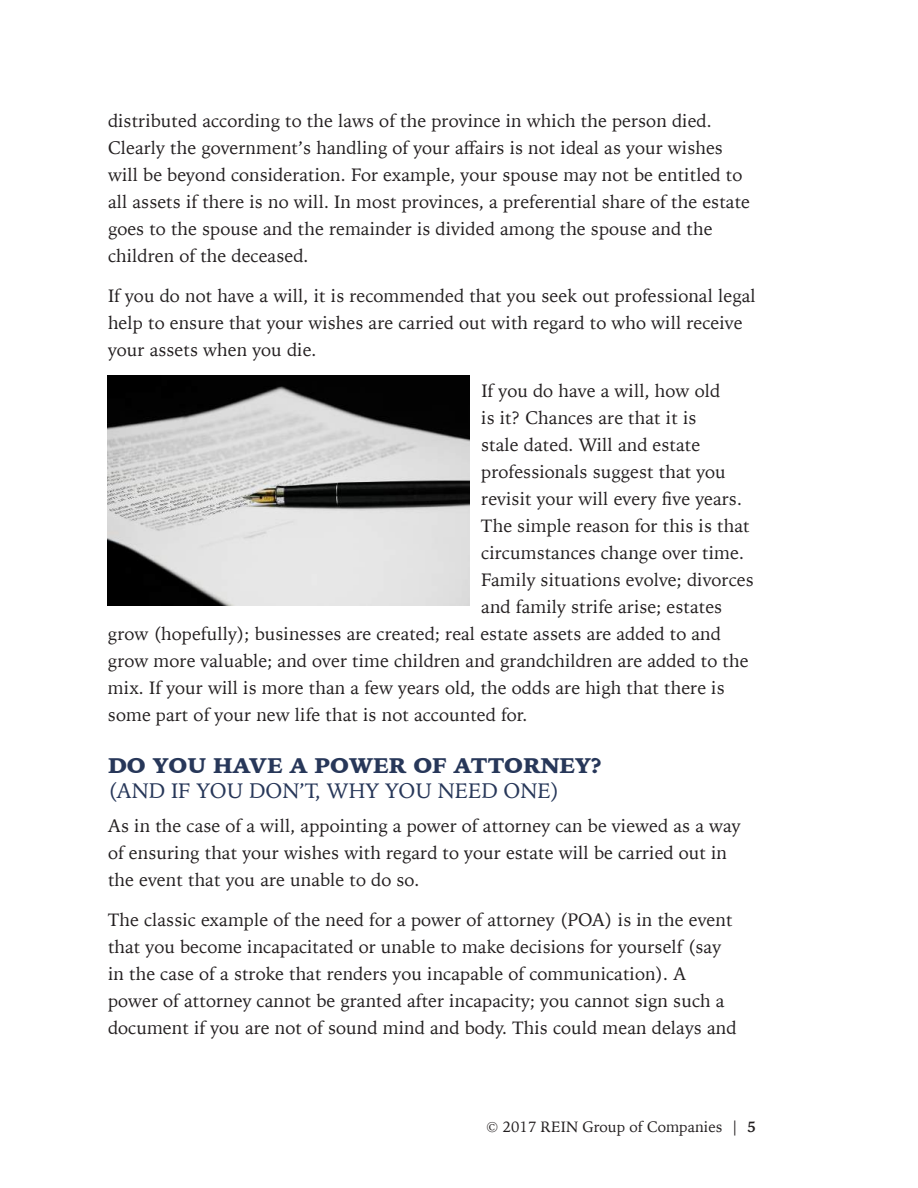
<style>
.page{position:relative;width:918px;height:1188px;background:#fff}
.page>*{position:absolute;margin:0;border:0;box-sizing:border-box;transform-origin:0 0}
.t1{font:21px "Iowan Old Style";color:#273759}
.t2{font:900 21px "Iowan Old Style";color:#273759}
.t3{font:18px/27px "Iowan Old Style";letter-spacing:.005em;color:#231f20}
.t4{font:15px "Iowan Old Style";letter-spacing:.005em;color:#231f20}
.s1{font-weight:700}
</style>
<div class="page">
<img style="left:107px;top:375px;width:362px;height:230px">
<p class="t3" style="left:108px;top:106px;width:644px">distributed according to the laws of the province in which the person died.<br>Clearly the government’s handling of your affairs is not ideal as your wishes will be beyond consideration. For example, your spouse may not be entitled to all assets if there is no will. In most provinces, a preferential share of the estate goes to the spouse and the remainder is divided among the spouse and the children of the deceased.</p>
<p class="t3" style="left:108px;top:282px;width:649px">If you do not have a will, it is recommended that you seek out professional legal help to ensure that your wishes are carried out with regard to who will receive your assets when you die.</p>
<p class="t3" style="left:481px;top:376px;width:240px">If you do have a will, how old</p>
<p class="t3" style="left:481px;top:403px;width:217px">is it? Chances are that it is</p>
<p class="t3" style="left:481px;top:430px;width:220px">stale dated. Will and estate</p>
<p class="t3" style="left:481px;top:457px;width:246px">professionals suggest that you</p>
<p class="t3" style="left:481px;top:484px;width:262px">revisit your will every five years.</p>
<p class="t3" style="left:481px;top:511px;width:270px">The simple reason for this is that</p>
<p class="t3" style="left:481px;top:538px;width:264px">circumstances change over time.</p>
<p class="t3" style="left:481px;top:565px;width:274px">Family situations evolve; divorces</p>
<p class="t3" style="left:481px;top:592px;width:242px">and family strife arise; estates</p>
<p class="t3" style="left:108px;top:619px;width:615px">grow (hopefully); businesses are created; real estate assets are added to and</p>
<p class="t3" style="left:108px;top:646px;width:642px">grow more valuable; and over time children and grandchildren are added to the</p>
<p class="t3" style="left:108px;top:673px;width:618px">mix. If your will is more than a few years old, the odds are high that there is</p>
<p class="t3" style="left:108px;top:700px;width:421px">some part of your new life that is not accounted for.</p>
<p class="t2" style="left:108px;top:751px;width:495px">DO YOU HAVE A POWER OF ATTORNEY?</p>
<p class="t1" style="left:108px;top:772px;width:453px">(AND IF YOU DON’T, WHY YOU NEED ONE)</p>
<p class="t3" style="left:108px;top:811px;width:634px">As in the case of a will, appointing a power of attorney can be viewed as a way of ensuring that your wishes with regard to your estate will be carried out in the event that you are unable to do so.</p>
<p class="t3" style="left:108px;top:906px;width:630px">The classic example of the need for a power of attorney (POA) is in the event that you become incapacitated or unable to make decisions for yourself (say in the case of a stroke that renders you incapable of communication). A power of attorney cannot be granted after incapacity; you cannot sign such a document if you are not of sound mind and body. This could mean delays and</p>
<p class="t4" style="left:486px;top:1114px;width:271px">© 2017 REIN Group of Companies | <span class="s1">5</span></p>
</div>
